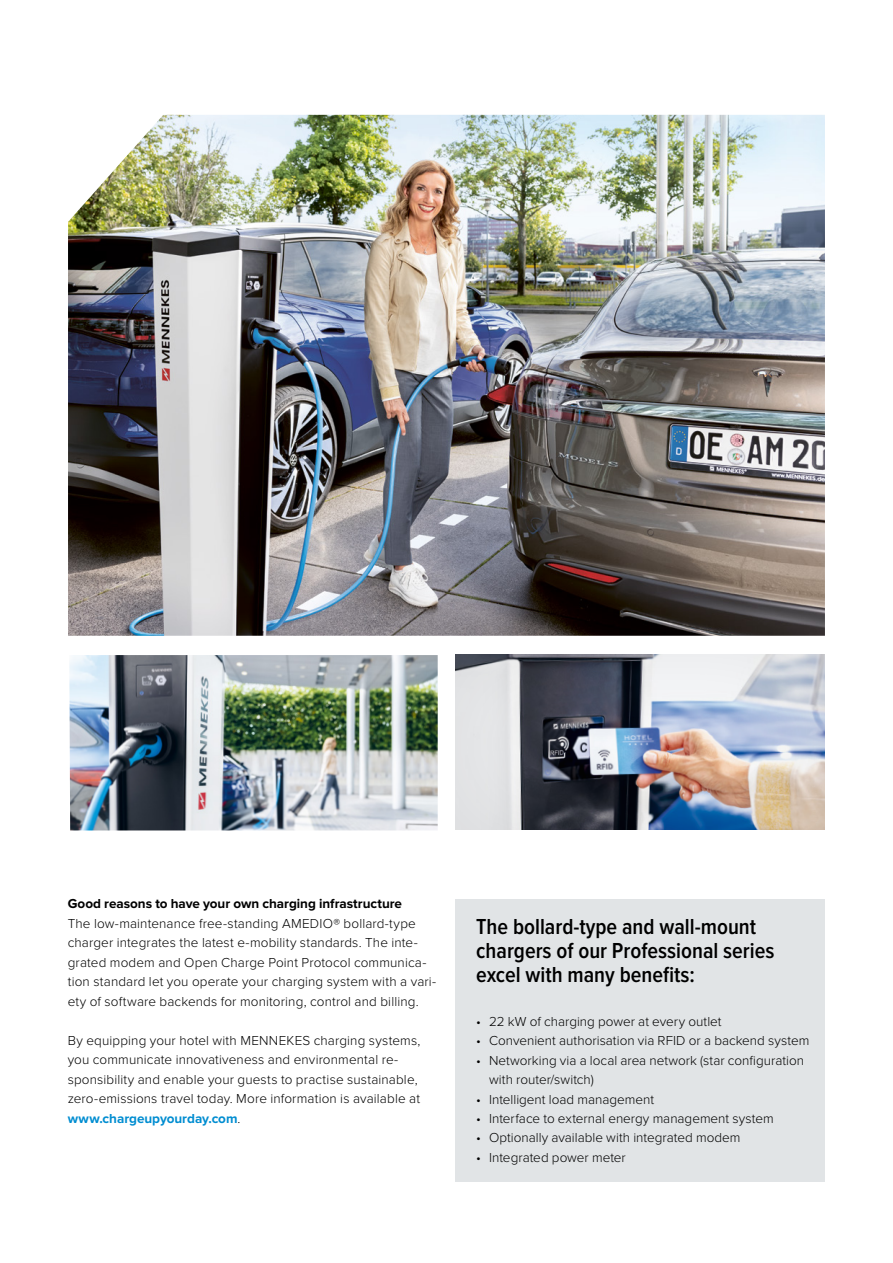
<style>
.page{position:relative;width:893px;height:1263px;background:#fff}
.page>*{position:absolute;margin:0;border:0;box-sizing:border-box;transform-origin:0 0}
.t1{font:600 22.5px/24.3px "Proxima Nova Cond";color:#000}
.t2{font:300 13.5px/19.5px "Proxima Nova";letter-spacing:.01em;color:#000}
.t3{font:700 13.5px "Proxima Nova";letter-spacing:-.005em;color:#000}
.s1{font-weight:700;color:#008dd1}
</style>
<div class="page">
<img style="left:68px;top:115px;width:757px;height:521px">
<img style="left:69px;top:655px;width:369px;height:175px">
<div style="left:441px;top:644px;width:397px;height:186px;background:#878787;opacity:.2"></div>
<div style="left:455px;top:899px;width:370px;height:109px;background:#e1e4e6"></div>
<div style="left:455px;top:993px;width:370px;height:52px;background:#e1e4e6"></div>
<div style="left:455px;top:1032px;width:370px;height:72px;background:#e1e4e6"></div>
<div style="left:455px;top:1091px;width:370px;height:52px;background:#e1e4e6"></div>
<div style="left:455px;top:1130px;width:370px;height:52px;background:#e1e4e6"></div>
<p class="t3" style="left:68px;top:896px;width:336px">Good reasons to have your own charging infrastructure</p>
<p class="t2" style="left:68px;top:914px;width:370px">The low-maintenance free-standing AMEDIO® bollard-type charger integrates the latest e-mobility standards. The inte&shy;grated modem and Open Charge Point Protocol communica&shy;tion standard let you operate your charging system with a vari&shy;ety of software backends for monitoring, control and billing.</p>
<p class="t2" style="left:68px;top:1031px;width:354px">By equipping your hotel with MENNEKES charging systems, you communicate innovativeness and environmental re&shy;sponsibility and enable your guests to practise sustainable, zero-emissions travel today. More information is available at <span class="s1">www.chargeupyourday.com</span>.</p>
<h1 class="t1" style="left:476px;top:915px;width:300px">The bollard-type and wall-mount chargers of our Professional series excel with many benefits:</h1>
<p class="t2" style="left:476px;top:1012px;width:247px">• 22 kW of charging power at every outlet</p>
<p class="t2" style="left:476px;top:1031px;width:335px">• Convenient authorisation via RFID or a backend system</p>
<p class="t2" style="left:489px;top:1051px;width:317px;text-indent:-13px">• Networking via a local area network (star configuration with router/switch)</p>
<p class="t2" style="left:476px;top:1089px;width:179px">• Intelligent load management</p>
<p class="t2" style="left:476px;top:1109px;width:299px">• Interface to external energy management system</p>
<p class="t2" style="left:476px;top:1128px;width:266px">• Optionally available with integrated modem</p>
<p class="t2" style="left:476px;top:1148px;width:151px">• Integrated power meter</p>
</div>
